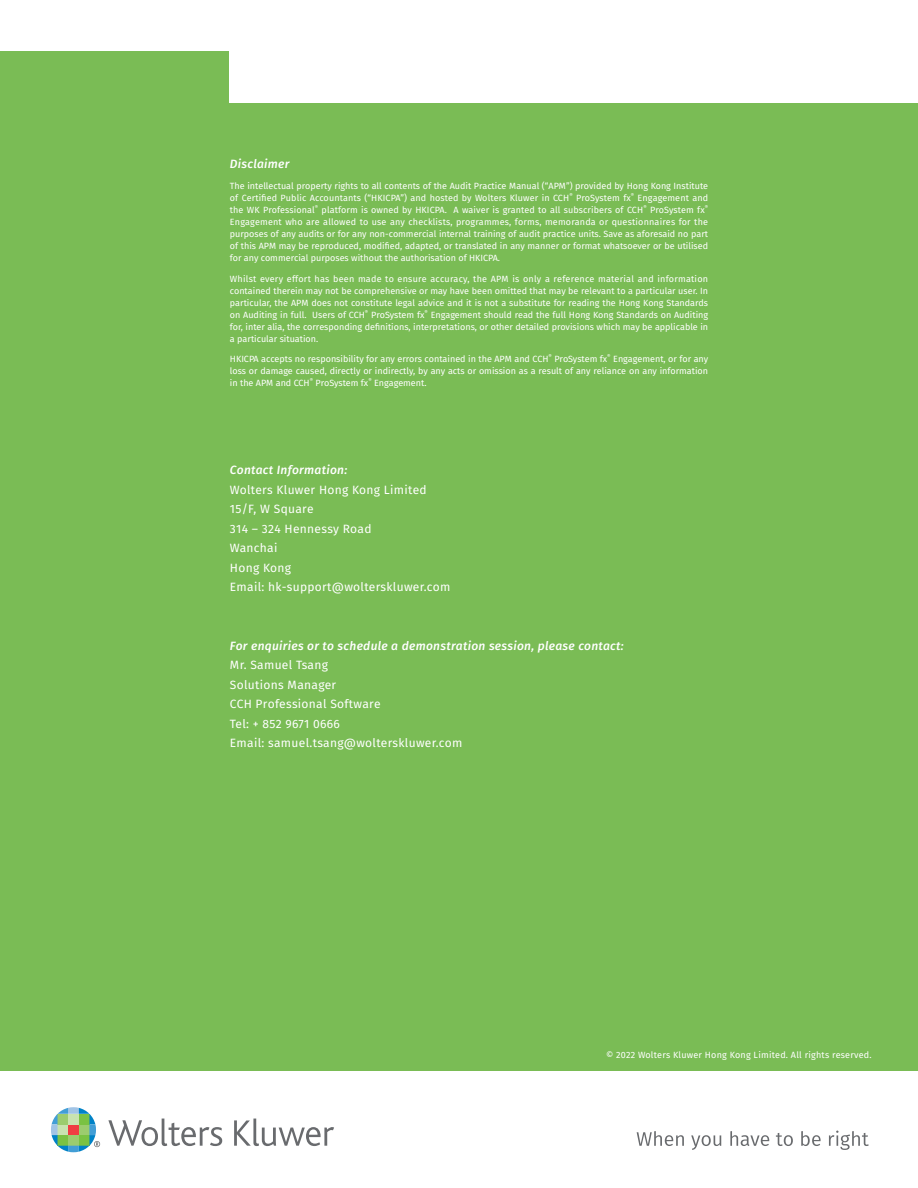
<style>
.page{position:relative;width:918px;height:1188px;background:#fff}
.page>*{position:absolute;margin:0;border:0;box-sizing:border-box;transform-origin:0 0}
.小题1{font:12px "Fira Sans";letter-spacing:.025em;color:#fff}
.小题1-2{font:italic 500 12px "Fira Sans";letter-spacing:.025em;color:#fff}
.小题1-3{font:9px/12px "Fira Sans";color:#fff;text-align:justify}
.小题1-4{font:9px "Fira Sans";letter-spacing:.025em;color:#fff}
.小题1-5{font:5.25px "Fira Sans";color:#fff}
</style>
<div class="page">
<div style="left:0;top:52px;width:918px;height:1020px;background:#7abc55"></div>
<div style="left:0;top:1071px;width:918px;height:117px;background:#fff"></div>
<div style="left:230px;top:0;width:688px;height:102px;background:#fff"></div>
<svg style="left:108px;top:1119px;width:114px;height:27px"></svg>
<svg style="left:234px;top:1119px;width:100px;height:27px"></svg>
<svg style="left:51px;top:1107px;width:49px;height:45px"></svg>
<svg style="left:637px;top:1131px;width:47px;height:15px"></svg>
<svg style="left:691px;top:1135px;width:30px;height:15px"></svg>
<svg style="left:730px;top:1131px;width:39px;height:15px"></svg>
<svg style="left:776px;top:1133px;width:17px;height:13px"></svg>
<svg style="left:801px;top:1131px;width:20px;height:15px"></svg>
<svg style="left:829px;top:1131px;width:40px;height:19px"></svg>
<p class="小题1-2" style="left:230px;top:154px;width:61px">Disclaimer</p>
<p class="小题1-3" style="left:230px;top:180px;width:480px">The intellectual property rights to all contents of the Audit Practice Manual (“APM”) provided by Hong Kong Institute of Certified Public Accountants (“HKICPA”) and hosted by Wolters Kluwer in CCH</p>
<p class="小题1-5" style="left:569px;top:191px;width:5px">®</p>
<p class="小题1-5" style="left:631px;top:191px;width:5px">®</p>
<p class="小题1-3" style="left:576px;top:192px;width:56px">ProSystem fx</p>
<p class="小题1-3" style="left:638px;top:192px;width:72px">Engagement and</p>
<p class="小题1-3" style="left:230px;top:204px;width:86px">the WK Professional</p>
<p class="小题1-5" style="left:315px;top:203px;width:5px">®</p>
<p class="小题1-3" style="left:322px;top:204px;width:323px">platform is owned by HKICPA. A waiver is granted to all subscribers of CCH</p>
<p class="小题1-5" style="left:643px;top:203px;width:5px">®</p>
<p class="小题1-5" style="left:705px;top:203px;width:5px">®</p>
<p class="小题1-3" style="left:230px;top:216px;width:480px">Engagement who are allowed to use any checklists, programmes, forms, memoranda or questionnaires for the purposes of any audits or for any non-commercial internal training of audit practice units. Save as aforesaid no part of this APM may be reproduced, modified, adapted, or translated in any manner or format whatsoever or be utilised for any commercial purposes without the authorisation of HKICPA.</p>
<p class="小题1-3" style="left:230px;top:272px;width:480px">Whilst every effort has been made to ensure accuracy, the APM is only a reference material and information contained therein may not be comprehensive or may have been omitted that may be relevant to a particular user. In particular, the APM does not constitute legal advice and it is not a substitute for reading the Hong Kong Standards on Auditing in full. Users of CCH</p>
<p class="小题1-3" style="left:650px;top:204px;width:56px">ProSystem fx</p>
<p class="小题1-5" style="left:424px;top:308px;width:5px">®</p>
<p class="小题1-3" style="left:230px;top:308px;width:480px;text-indent:201px">Engagement should read the full Hong Kong Standards on Auditing for, inter alia, the corresponding definitions, interpretations, or other detailed provisions which may be applicable in a particular situation.</p>
<p class="小题1-3" style="left:230px;top:353px;width:320px">HKICPA accepts no responsibility for any errors contained in the APM and CCH</p>
<p class="小题1-5" style="left:549px;top:352px;width:5px">®</p>
<p class="小题1-5" style="left:365px;top:308px;width:5px">®</p>
<p class="小题1-3" style="left:371px;top:308px;width:55px">ProSystem fx</p>
<p class="小题1-5" style="left:607px;top:352px;width:5px">®</p>
<p class="小题1-3" style="left:230px;top:353px;width:480px;text-indent:383px">Engagement, or for any loss or damage caused, directly or indirectly, by any acts or omission as a result of any reliance on any information in the APM and CCH</p>
<p class="小题1-3" style="left:554px;top:353px;width:54px">ProSystem fx</p>
<p class="小题1-5" style="left:310px;top:376px;width:5px">®</p>
<p class="小题1-5" style="left:368px;top:376px;width:5px">®</p>
<p class="小题1-3" style="left:316px;top:377px;width:54px">ProSystem fx</p>
<p class="小题1-3" style="left:374px;top:377px;width:54px">Engagement.</p>
<p class="小题1-2" style="left:230px;top:461px;width:119px">Contact Information:</p>
<p class="小题1" style="left:230px;top:481px;width:198px">Wolters Kluwer Hong Kong Limited</p>
<p class="小题1" style="left:230px;top:500px;width:85px">15/F, W Square</p>
<p class="小题1" style="left:230px;top:520px;width:143px">314 – 324 Hennessy Road</p>
<p class="小题1" style="left:230px;top:539px;width:49px">Wanchai</p>
<p class="小题1" style="left:230px;top:559px;width:63px">Hong Kong</p>
<p class="小题1" style="left:230px;top:578px;width:222px">Email: hk-support@wolterskluwer.com</p>
<p class="小题1-2" style="left:230px;top:636px;width:395px">For enquiries or to schedule a demonstration session, please contact:</p>
<p class="小题1" style="left:230px;top:656px;width:100px">Mr. Samuel Tsang</p>
<p class="小题1" style="left:230px;top:676px;width:108px">Solutions Manager</p>
<p class="小题1" style="left:230px;top:695px;width:152px">CCH Professional Software</p>
<p class="小题1" style="left:230px;top:715px;width:112px">Tel: + 852 9671 0666</p>
<p class="小题1" style="left:230px;top:734px;width:234px">Email: samuel.tsang@wolterskluwer.com</p>
<p class="小题1-4" style="left:606px;top:1048px;width:267px">© 2022 Wolters Kluwer Hong Kong Limited. All rights reserved.</p>
</div>
